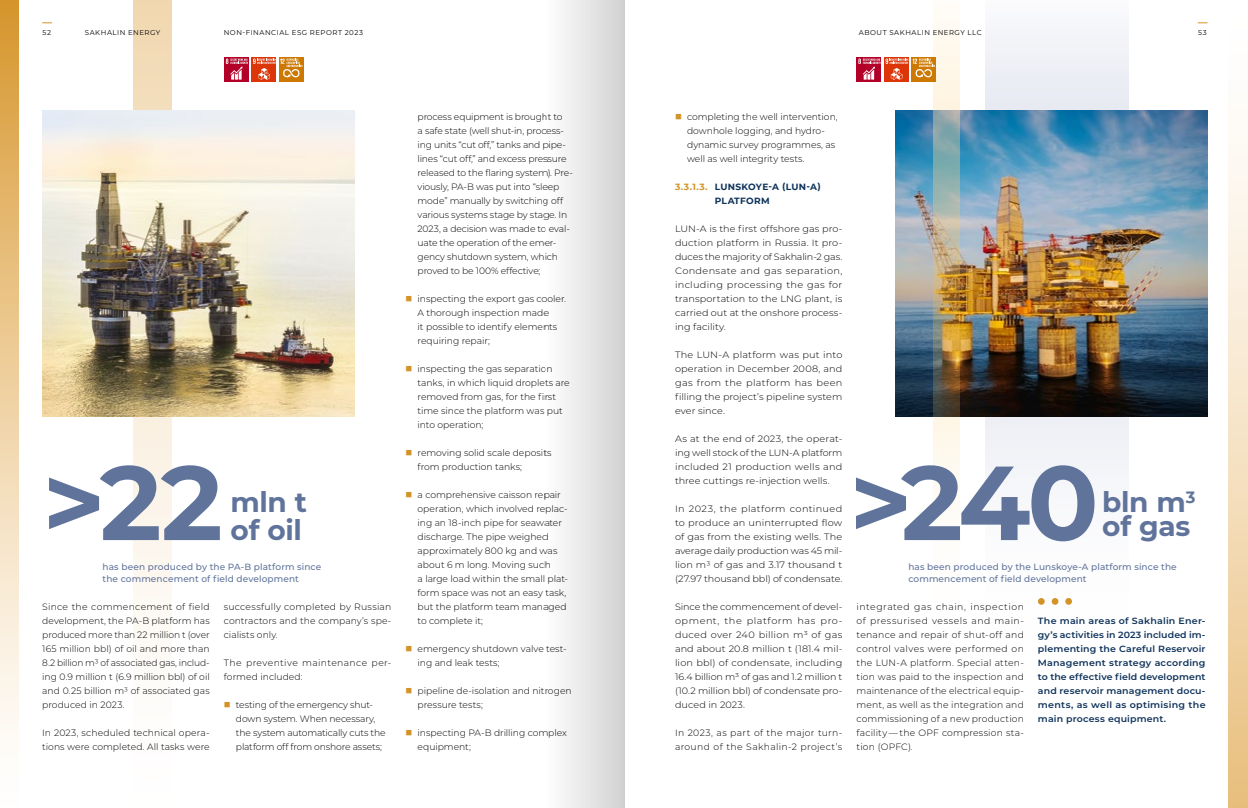
<style>
.page{position:relative;width:1248px;height:808px;background:#fff}
.page>*{position:absolute;margin:0;border:0;box-sizing:border-box;transform-origin:0 0}
.key_BIG{font:700 105px "Montserrat";color:#60749b}
.key_SIZE{font:700 28px/24px "Montserrat";letter-spacing:-.01em;color:#60749b}
.body_TEXT_long{font:300 9.2px/14px "Montserrat";letter-spacing:-.005em;color:#000}
.body_TEXT{font:300 9.2px/14px "Montserrat";letter-spacing:.005em;color:#000;text-align:justify;scale:1.06 1}
.body_TEXT-2{font:300 9.2px/14px "Montserrat";letter-spacing:.005em;color:#000;text-align:justify}
.body_TEXT-3{font:300 9.2px/14px "Montserrat";letter-spacing:.005em;color:#000;text-align:justify;scale:1.05 1}
.body_TEXT-4{font:300 9.2px/14px "Montserrat";letter-spacing:.005em;color:#000;text-align:justify;scale:1.04 1}
.body_TEXT_long-2{font:300 9.2px/14px "Montserrat";letter-spacing:.03em;color:#000}
.body_TEXT-5{font:300 9.2px/14px "Montserrat";letter-spacing:.03em;color:#000}
.vrez_TEXT{font:600 9px/14px "Montserrat";letter-spacing:.02em;color:#0e325a;text-align:justify;scale:1.06 1}
.key_TEXT{font:500 9px/12px "Montserrat";letter-spacing:.01em;color:#60749b}
.head_1_1_1_1{font:700 9px/14px "Montserrat";letter-spacing:.035em;color:#0e325a}
.t1{font:7px "Montserrat";letter-spacing:.075em;color:#000}
.s1{color:#d49327}
</style>
<div class="page">
<svg style="left:133px;top:0;width:38px;height:633px"></svg>
<div style="left:0;top:0;width:18px;height:808px;background:linear-gradient(to bottom,#d99933,#fff)"></div>
<img style="left:43px;top:111px;width:311px;height:306px">
<div style="left:985px;top:0;width:143px;height:643px;background:#f6f7fa"></div>
<img style="left:895px;top:111px;width:312px;height:306px">
<img style="left:933px;top:20px;width:26px;height:480px">
<div style="left:1227px;top:0;width:20px;height:808px;background:linear-gradient(to bottom,#fff,#eac284)"></div>
<svg style="left:1037px;top:598px;width:7px;height:7px"></svg>
<div style="left:1051px;top:598px;width:7px;height:7px;background:#d49327;border-radius:50%"></div>
<div style="left:1065px;top:598px;width:6px;height:7px;background:#d49327;border-radius:50%"></div>
<svg style="left:856px;top:57px;width:25px;height:24px"></svg>
<svg style="left:911px;top:57px;width:25px;height:24px"></svg>
<svg style="left:884px;top:57px;width:24px;height:24px"></svg>
<svg style="left:858px;top:59px;width:76px;height:21px;background:#d87052"></svg>
<svg style="left:224px;top:57px;width:25px;height:24px"></svg>
<svg style="left:279px;top:57px;width:25px;height:24px"></svg>
<svg style="left:251px;top:57px;width:25px;height:24px"></svg>
<svg style="left:226px;top:59px;width:76px;height:21px;background:#d87051"></svg>
<div style="left:545px;top:0;width:79px;height:808px;background:linear-gradient(to right,#fff,#d2d2d2)"></div>
<p class="t1" style="left:43px;top:28px;width:10px">52</p>
<p class="t1" style="left:85px;top:28px;width:77px">SAKHALIN ENERGY</p>
<p class="t1" style="left:224px;top:28px;width:141px">NON-FINANCIAL ESG REPORT 2023</p>
<p class="t1" style="left:858px;top:28px;width:124px">ABOUT SAKHALIN ENERGY LLC</p>
<p class="t1" style="left:1197px;top:28px;width:9px">53</p>
<p class="key_BIG" style="left:43px;top:427px;width:182px">&gt;22</p>
<p class="key_SIZE" style="left:230px;top:489px;width:78px">mln t</p>
<p class="key_SIZE" style="left:230px;top:517px;width:73px">of oil</p>
<p class="key_TEXT" style="left:102px;top:560px;width:220px">has been produced by the PA-B platform since the commencement of field development</p>
<p class="body_TEXT-2" style="left:42px;top:599px;width:169px">Since the commencement of field development, the PA-B platform has produced more than 22 million t (over 165 million bbl) of oil and more than 8.2 billion m3 of associated gas, includ&shy;ing 0.9 million t (6.9 million bbl) of oil and 0.25 billion m3 of associated gas produced in 2023.</p>
<p class="body_TEXT-2" style="left:42px;top:725px;width:169px">In 2023, scheduled technical opera&shy;tions were completed. All tasks were</p>
<p class="body_TEXT-2" style="left:224px;top:599px;width:169px">successfully completed by Russian contractors and the company’s spe&shy;cialists only.</p>
<p class="body_TEXT-5" style="left:224px;top:655px;width:169px">The preventive maintenance per&shy;formed included:</p>
<p class="body_TEXT_long" style="left:236px;top:697px;width:151px">testing of the emergency shut&shy;down system. When necessary, the system automatically cuts the platform off from onshore assets;</p>
<p class="body_TEXT_long" style="left:417px;top:109px;width:157px">process equipment is brought to<br>a safe state (well shut-in, process&shy;ing units “cut off,” tanks and pipe&shy;lines “cut off,” and excess pressure released to the flaring system). Pre&shy;viously, PA-B was put into “sleep mode” manually by switching off various systems stage by stage. In 2023, a decision was made to eval&shy;uate the operation of the emer&shy;gency shutdown system, which proved to be 100% effective;</p>
<p class="body_TEXT_long" style="left:417px;top:291px;width:150px">inspecting the export gas cooler.<br>A thorough inspection made<br>it possible to identify elements requiring repair;</p>
<p class="body_TEXT_long" style="left:417px;top:361px;width:154px">inspecting the gas separation tanks, in which liquid droplets are removed from gas, for the first time since the platform was put into operation;</p>
<p class="body_TEXT_long" style="left:417px;top:445px;width:135px">removing solid scale deposits from production tanks;</p>
<p class="body_TEXT_long" style="left:417px;top:487px;width:152px">a comprehensive caisson repair operation, which involved replac&shy;ing an 18-inch pipe for seawater discharge. The pipe weighed approximately 800 kg and was about 6 m long. Moving such<br>a large load within the small plat&shy;form space was not an easy task, but the platform team managed to complete it;</p>
<p class="body_TEXT_long" style="left:417px;top:641px;width:150px">emergency shutdown valve test&shy;ing and leak tests;</p>
<p class="body_TEXT_long" style="left:417px;top:683px;width:156px">pipeline de-isolation and nitrogen pressure tests;</p>
<p class="body_TEXT_long" style="left:417px;top:725px;width:151px">inspecting PA-B drilling complex equipment;</p>
<p class="body_TEXT_long" style="left:687px;top:109px;width:152px">completing the well intervention, downhole logging, and hydro&shy;dynamic survey programmes, as well as well integrity tests.</p>
<p class="head_1_1_1_1" style="left:714px;top:179px;width:108px;text-indent:-40px"><span class="s1">3.3.1.3.</span> LUNSKOYE-A (LUN-A)<br>PLATFORM</p>
<p class="body_TEXT-3" style="left:675px;top:221px;width:161px">LUN-A is the first offshore gas pro&shy;duction platform in Russia. It pro&shy;duces the majority of Sakhalin-2 gas.<br>Condensate and gas separation, including processing the gas for transportation to the LNG plant, is carried out at the onshore process&shy;ing facility.</p>
<p class="body_TEXT" style="left:675px;top:347px;width:159px">The LUN-A platform was put into operation in December 2008, and gas from the platform has been filling the project’s pipeline system ever since.</p>
<p class="body_TEXT" style="left:675px;top:431px;width:159px">As at the end of 2023, the operat&shy;ing well stock of the LUN-A platform included 21 production wells and three cuttings re-injection wells.</p>
<p class="body_TEXT" style="left:675px;top:501px;width:159px">In 2023, the platform continued to produce an uninterrupted flow of gas from the existing wells. The average daily production was 45 mil&shy;lion m3 of gas and 3.17 thousand t (27.97 thousand bbl) of condensate.</p>
<p class="body_TEXT-4" style="left:675px;top:599px;width:162px">Since the commencement of devel&shy;opment, the platform has pro&shy;duced over 240 billion m³ of gas and about 20.8 million t (181.4 mil&shy;lion bbl) of condensate, including 16.4 billion m³ of gas and 1.2 million t (10.2 million bbl) of condensate pro&shy;duced in 2023.</p>
<p class="body_TEXT_long-2" style="left:675px;top:725px;width:169px">In 2023, as part of the major turn&shy;around of the Sakhalin-2 project’s</p>
<p class="key_BIG" style="left:849px;top:427px;width:251px">&gt;240</p>
<p class="key_SIZE" style="left:1101px;top:489px;width:95px">bln m<sup>3 </sup>of gas</p>
<p class="key_TEXT" style="left:908px;top:560px;width:270px">has been produced by the Lunskoye-A platform since the commencement of field development</p>
<p class="body_TEXT_long" style="left:856px;top:599px;width:169px;text-align:justify">integrated gas chain, inspection of pressurised vessels and main&shy;tenance and repair of shut-off and control valves were performed on the LUN-A platform. Special atten&shy;tion was paid to the inspection and maintenance of the electrical equip&shy;ment, as well as the integration and commissioning of a new production facility — the OPF compression sta&shy;tion (OPFC).</p>
<p class="vrez_TEXT" style="left:1037px;top:613px;width:160px">The main areas of Sakhalin Ener&shy;gy’s activities in 2023 included im&shy;plementing the Careful Reservoir Management strategy according to the effective field development and reservoir management docu&shy;ments, as well as optimising the main process equipment.</p>
</div>
